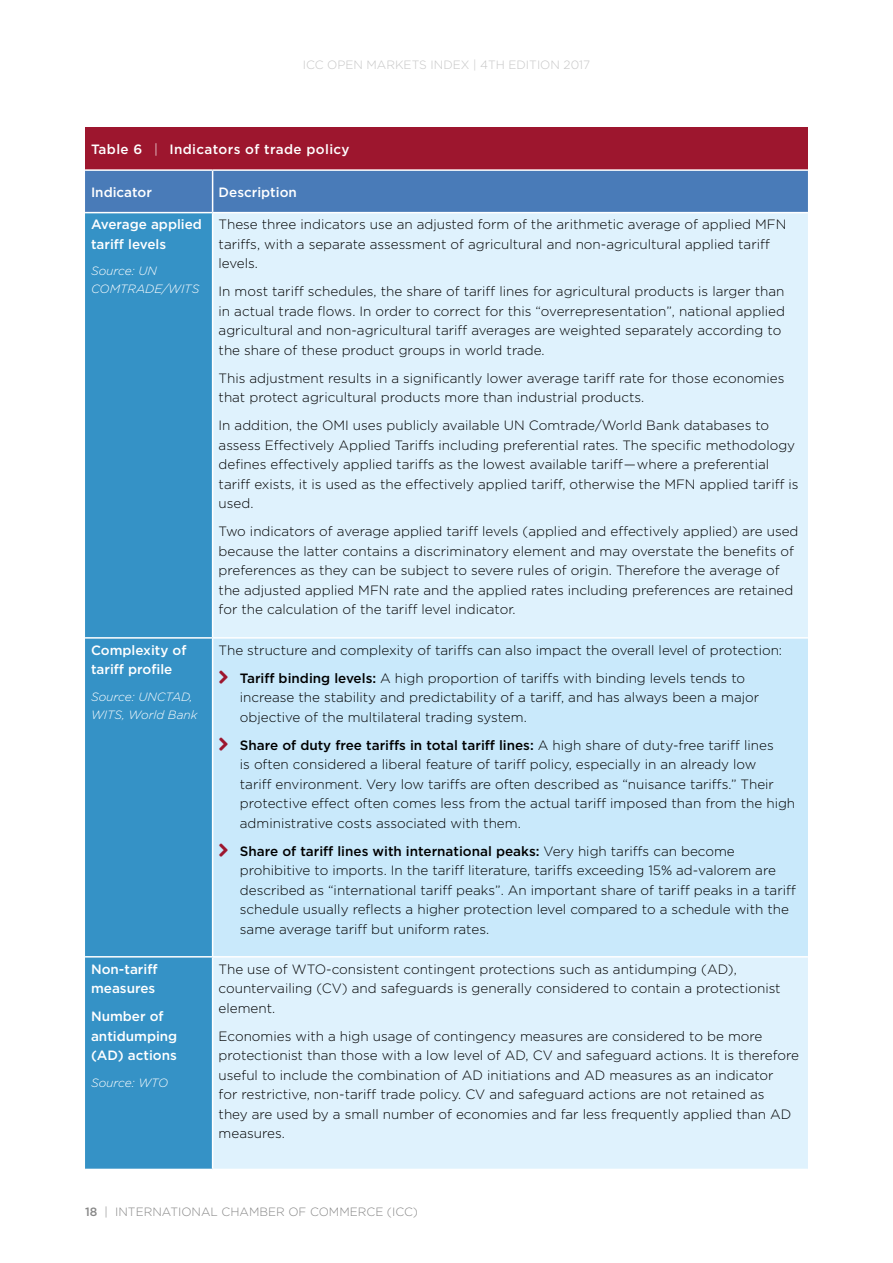
<style>
.page{position:relative;width:893px;height:1263px;background:#fff}
.page>*{position:absolute;margin:0;border:0;box-sizing:border-box;transform-origin:0 0}
.t1{font:300 13.5px/19.5px "Gotham";color:#000}
.t2{font:500 13.5px/19.5px "Gotham";color:#fff}
.t3{font:500 13.5px "Gotham";letter-spacing:.025em;color:#fff}
.t4{font:italic 300 12px/18px "Gotham";color:#fff}
.t5{font:300 12px "Gotham";color:#878787}
.t6{font:300 12px "Gotham";color:#c6c6c6}
.s1{font-weight:300}
.s2{font-weight:500}
</style>
<div class="page">
<div style="left:85px;top:128px;width:723px;height:42px;background:#9d162e"></div>
<div style="left:85px;top:171px;width:723px;height:41px;background:#497bb8"></div>
<div style="left:85px;top:213px;width:127px;height:956px;background:#3592c6"></div>
<div style="left:213px;top:213px;width:595px;height:956px;background:#dff2fd"></div>
<div style="left:213px;top:638px;width:595px;height:319px;background:#c9e9fb"></div>
<hr style="left:212px;top:171px;width:1px;height:41px;background:#fff">
<hr style="left:85px;top:637px;width:128px;height:2px;background:#fff">
<hr style="left:213px;top:637px;width:595px;height:2px;background:#fff">
<hr style="left:85px;top:956px;width:128px;height:1px;background:#fff">
<hr style="left:213px;top:956px;width:595px;height:1px;background:#fff">
<hr style="left:85px;top:169px;width:128px;height:2px;background:#fff">
<hr style="left:213px;top:169px;width:595px;height:2px;background:#fff">
<p class="t6" style="left:303px;top:57px;width:289px">ICC OPEN MARKETS INDEX | 4TH EDITION 2017</p>
<p class="t3" style="left:91px;top:141px;width:260px">Table 6 <span class="s1">|</span> Indicators of trade policy</p>
<p class="t2" style="left:91px;top:182px;width:62px">Indicator</p>
<p class="t2" style="left:219px;top:182px;width:80px">Description</p>
<p class="t2" style="left:91px;top:215px;width:112px">Average applied tariff levels</p>
<p class="t4" style="left:91px;top:262px;width:110px">Source: UN<br>COMTRADE/WITS</p>
<p class="t1" style="left:219px;top:215px;width:569px">These three indicators use an adjusted form of the arithmetic average of applied MFN tariffs, with a separate assessment of agricultural and non-agricultural applied tariff levels.</p>
<p class="t1" style="left:219px;top:281px;width:568px">In most tariff schedules, the share of tariff lines for agricultural products is larger than in actual trade flows. In order to correct for this “overrepresentation”, national applied agricultural and non-agricultural tariff averages are weighted separately according to the share of these product groups in world trade.</p>
<p class="t1" style="left:219px;top:368px;width:567px">This adjustment results in a significantly lower average tariff rate for those economies that protect agricultural products more than industrial products.</p>
<p class="t1" style="left:219px;top:415px;width:581px">In addition, the OMI uses publicly available UN Comtrade/World Bank databases to assess Effectively Applied Tariffs including preferential rates. The specific methodology defines effectively applied tariffs as the lowest available tariff — where a preferential tariff exists, it is used as the effectively applied tariff, otherwise the MFN applied tariff is used.</p>
<p class="t1" style="left:219px;top:521px;width:581px">Two indicators of average applied tariff levels (applied and effectively applied) are used because the latter contains a discriminatory element and may overstate the benefits of preferences as they can be subject to severe rules of origin. Therefore the average of the adjusted applied MFN rate and the applied rates including preferences are retained for the calculation of the tariff level indicator.</p>
<p class="t2" style="left:91px;top:640px;width:97px">Complexity of tariff profile</p>
<p class="t4" style="left:91px;top:687px;width:108px">Source: UNCTAD,<br>WITS, World Bank</p>
<p class="t2" style="left:91px;top:959px;width:68px">Non-tariff measures</p>
<p class="t2" style="left:91px;top:1006px;width:88px">Number of antidumping (AD) actions</p>
<p class="t4" style="left:91px;top:1073px;width:79px">Source: WTO</p>
<p class="t1" style="left:240px;top:635px;width:544px;line-height:28px;text-indent:-21px">The structure and complexity of tariffs can also impact the overall level of protection:<br><span class="s2">Tariff binding levels:</span> A high proportion of tariffs with binding levels tends to</p>
<p class="t1" style="left:240px;top:687px;width:521px">increase the stability and predictability of a tariff, and has always been a major objective of the multilateral trading system.</p>
<p class="t1" style="left:240px;top:735px;width:557px"><span class="s2">Share of duty free tariffs in total tariff lines:</span> A high share of duty-free tariff lines<br>is often considered a liberal feature of tariff policy, especially in an already low<br>tariff environment. Very low tariffs are often described as “nuisance tariffs.” Their protective effect often comes less from the actual tariff imposed than from the high administrative costs associated with them.</p>
<p class="t1" style="left:240px;top:841px;width:558px"><span class="s2">Share of tariff lines with international peaks:</span> Very high tariffs can become prohibitive to imports. In the tariff literature, tariffs exceeding 15% ad-valorem are described as “international tariff peaks”. An important share of tariff peaks in a tariff schedule usually reflects a higher protection level compared to a schedule with the same average tariff but uniform rates.</p>
<p class="t1" style="left:219px;top:959px;width:563px">The use of WTO-consistent contingent protections such as antidumping (AD), countervailing (CV) and safeguards is generally considered to contain a protectionist element.</p>
<p class="t1" style="left:219px;top:1026px;width:582px">Economies with a high usage of contingency measures are considered to be more protectionist than those with a low level of AD, CV and safeguard actions. It is therefore useful to include the combination of AD initiations and AD measures as an indicator<br>for restrictive, non-tariff trade policy. CV and safeguard actions are not retained as<br>they are used by a small number of economies and far less frequently applied than AD measures.</p>
<p class="t5" style="left:85px;top:1204px;width:334px"><span class="s2">18</span> | INTERNATIONAL CHAMBER OF COMMERCE (ICC)</p>
</div>
